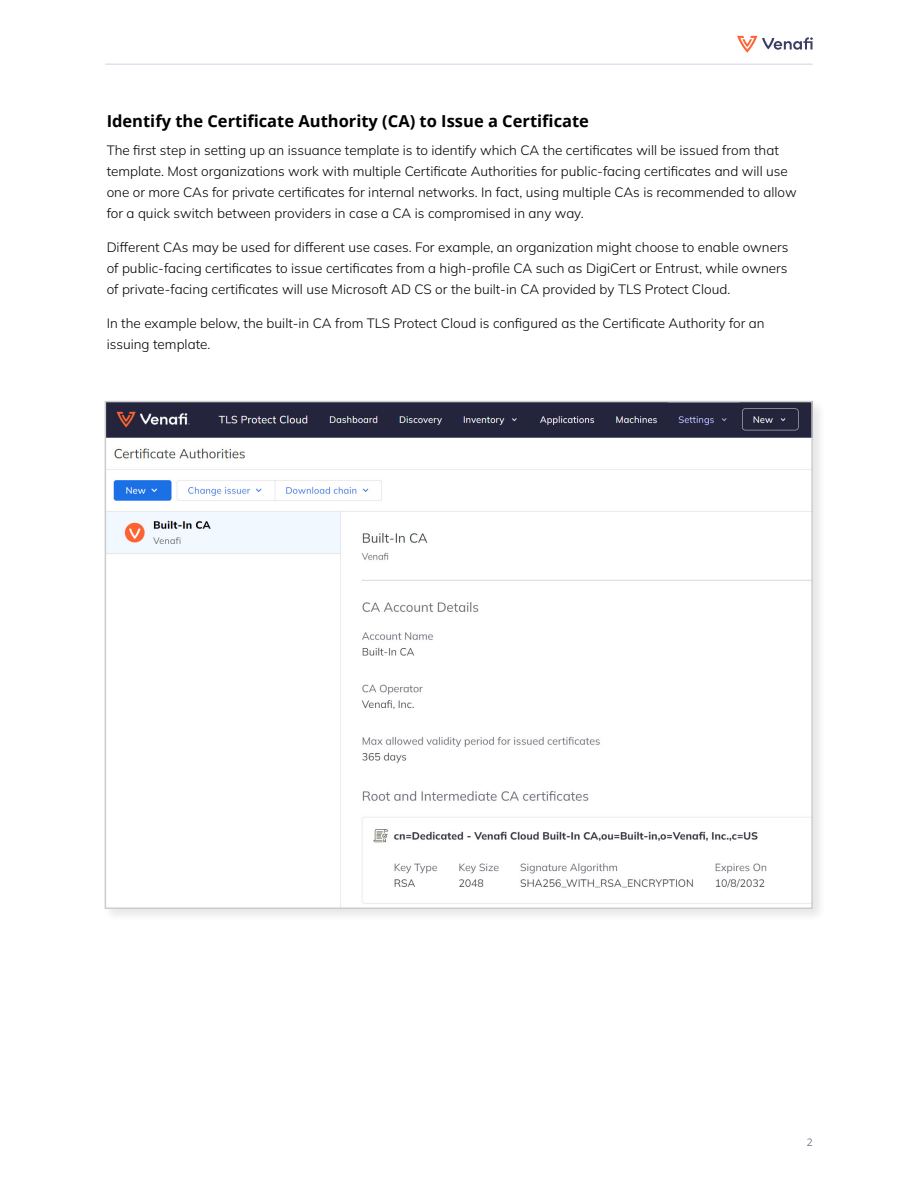
<style>
.page{position:relative;width:918px;height:1188px;background:#fff}
.page>*{position:absolute;margin:0;border:0;box-sizing:border-box;transform-origin:0 0}
.t1{font:700 16.5px "Open Sans";color:#000}
.t2{font:200 13.5px/21px "Mulish";color:#000}
.t3{font:10.5px "Open Sans";color:#777891}
</style>
<div class="page">
<hr style="left:105px;top:64px;width:708px;height:1px;background:#cfd3e6">
<svg style="left:737px;top:36px;width:76px;height:17px"></svg>
<div style="left:102px;top:399px;width:725px;height:524px;background:#f4f4f4"></div>
<img style="left:108px;top:404px;width:702px;height:502px">
<div style="left:105px;top:401px;width:708px;height:508px;border:2px solid #ccc"></div>
<p class="t1" style="left:107px;top:110px;width:484px">Identify the Certificate Authority (CA) to Issue a Certificate</p>
<p class="t2" style="left:107px;top:139px;width:692px">The first step in setting up an issuance template is to identify which CA the certificates will be issued from that template. Most organizations work with multiple Certificate Authorities for public-facing certificates and will use one or more CAs for private certificates for internal networks. In fact, using multiple CAs is recommended to allow for a quick switch between providers in case a CA is compromised in any way.</p>
<p class="t2" style="left:107px;top:236px;width:683px;text-align:justify">Different CAs may be used for different use cases. For example, an organization might choose to enable owners of public-facing certificates to issue certificates from a high-profile CA such as DigiCert or Entrust, while owners of private-facing certificates will use Microsoft AD CS or the built-in CA provided by TLS Protect Cloud.</p>
<p class="t2" style="left:107px;top:312px;width:660px">In the example below, the built-in CA from TLS Protect Cloud is configured as the Certificate Authority for an issuing template.</p>
<p class="t3" style="left:807px;top:1135px;width:8px">2</p>
</div>
